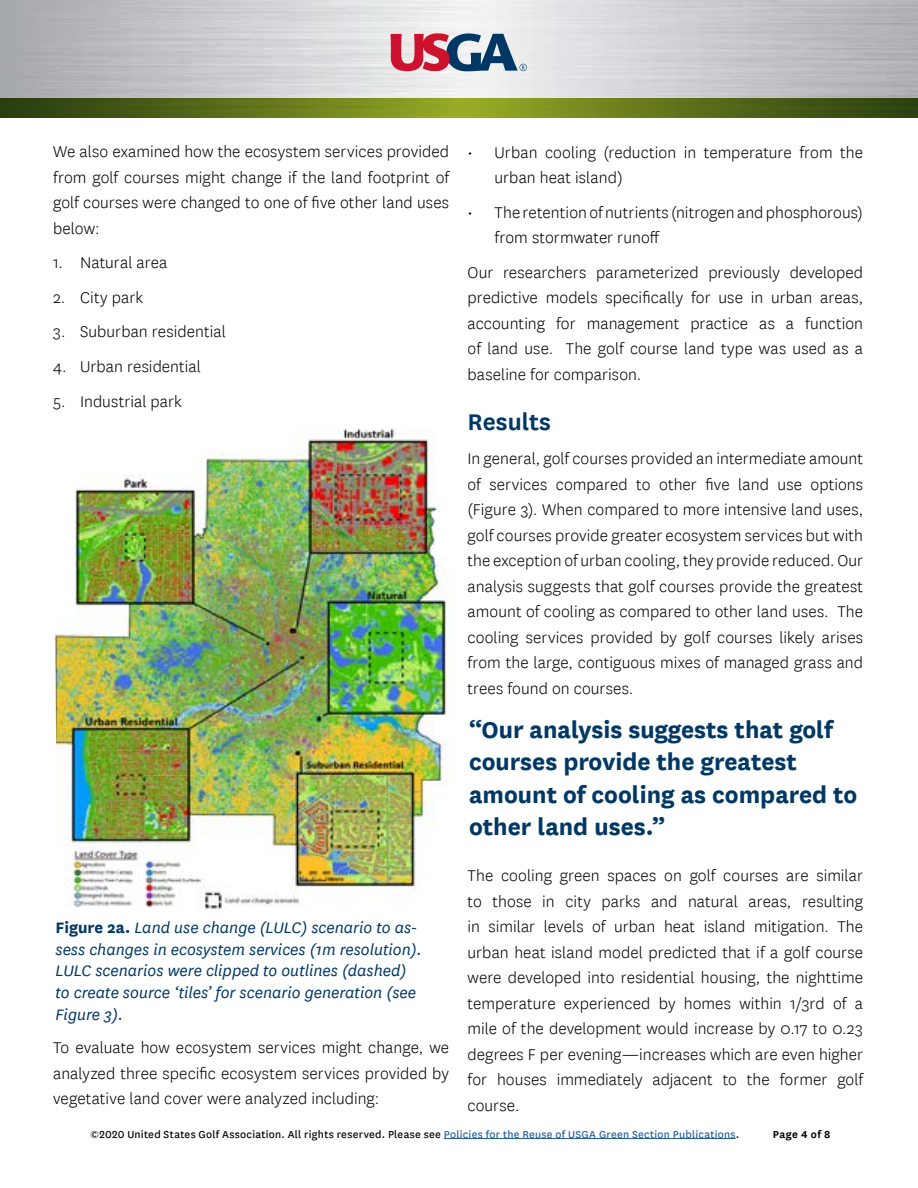
<style>
.page{position:relative;width:918px;height:1188px;background:#fff}
.page>*{position:absolute;margin:0;border:0;box-sizing:border-box;transform-origin:0 0}
.t1{font:700 27px/32.4px "National";color:#003865}
.t2{font:600 27px "National";color:#003865}
.t3{font:300 18px/25.5px "National";letter-spacing:.005em;color:#000;text-align:justify}
.t4{font:italic 18px/21.6px "National";color:#003865}
.t5{font:12px "National";letter-spacing:.025em;color:#000}
.t6{font:600 12px "National";letter-spacing:.035em;color:#000}
.s1{font-weight:700;font-style:normal}
.s2{color:#215e9e}
</style>
<div class="page">
<svg style="left:0;top:98px;width:918px;height:20px;background:#5e711a"></svg>
<img style="left:55px;top:428px;width:399px;height:482px">
<svg style="left:391px;top:33px;width:136px;height:38px"></svg>
<hr style="left:444px;top:1138px;width:292px;height:1px;background:#215e9e">
<p class="t3" style="left:53px;top:139px;width:398px">We also examined how the ecosystem services provided from golf courses might change if the land footprint of golf courses were changed to one of five other land uses below:</p>
<p class="t3" style="left:53px;top:250px;width:116px">1. Natural area</p>
<p class="t3" style="left:53px;top:284px;width:92px">2. City park</p>
<p class="t3" style="left:53px;top:319px;width:174px">3. Suburban residential</p>
<p class="t3" style="left:53px;top:353px;width:149px">4. Urban residential</p>
<p class="t3" style="left:53px;top:388px;width:130px">5. Industrial park</p>
<p class="t4" style="left:56px;top:916px;width:368px"><span class="s1">Figure 2a.</span> Land use change (LULC) scenario to as&shy;sess changes in ecosystem services (1m resolution).<br>LULC scenarios were clipped to outlines (dashed) to create source ‘tiles’ for scenario generation (see Figure 3).</p>
<p class="t3" style="left:53px;top:1034px;width:397px">To evaluate how ecosystem services might change, we analyzed three specific ecosystem services provided by vegetative land cover were analyzed including:</p>
<p class="t3" style="left:495px;top:139px;width:370px;text-indent:-27px">• Urban cooling (reduction in temperature from the urban heat island)</p>
<p class="t3" style="left:495px;top:199px;width:370px;text-indent:-27px">• The retention of nutrients (nitrogen and phosphorous) from stormwater runoff</p>
<p class="t3" style="left:468px;top:259px;width:397px">Our researchers parameterized previously developed predictive models specifically for use in urban areas, accounting for management practice as a function of land use. The golf course land type was used as a baseline for comparison.</p>
<h1 class="t2" style="left:468px;top:403px;width:85px">Results</h1>
<p class="t3" style="left:468px;top:446px;width:397px">In general, golf courses provided an intermediate amount of services compared to other five land use options (Figure 3). When compared to more intensive land uses, golf courses provide greater ecosystem services but with the exception of urban cooling, they provide reduced. Our analysis suggests that golf courses provide the greatest amount of cooling as compared to other land uses. The cooling services provided by golf courses likely arises from the large, contiguous mixes of managed grass and trees found on courses.</p>
<h1 class="t1" style="left:469px;top:711px;width:390px">“Our analysis suggests that golf courses provide the greatest amount of cooling as compared to other land uses.”</h1>
<p class="t3" style="left:468px;top:863px;width:397px">The cooling green spaces on golf courses are similar to those in city parks and natural areas, resulting in similar levels of urban heat island mitigation. The urban heat island model predicted that if a golf course were developed into residential housing, the nighttime temperature experienced by homes within 1/3rd of a mile of the development would increase by 0.17 to 0.23 degrees F per evening—increases which are even higher for houses immediately adjacent to the former golf course.</p>
<p class="t5" style="left:91px;top:1127px;width:650px">©2020 United States Golf Association. All rights reserved. Please see <span class="s2">Policies for the Reuse of USGA Green Section Publications</span>.</p>
<p class="t6" style="left:773px;top:1126px;width:59px">Page 4 of 8</p>
</div>
